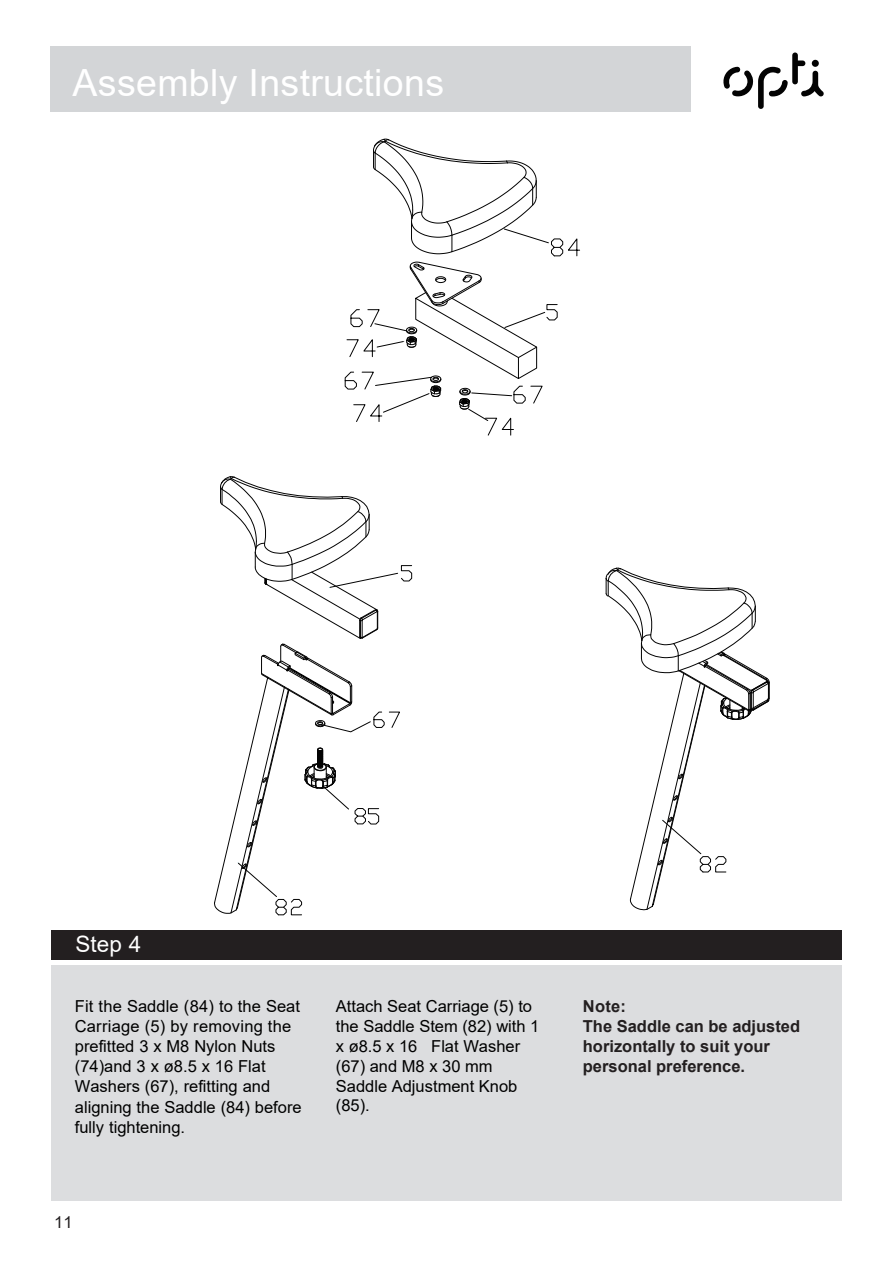
<style>
.page{position:relative;width:893px;height:1263px;background:#fff}
.page>*{position:absolute;margin:0;border:0;box-sizing:border-box;transform-origin:0 0}
.t1{font:37.5px "Arial";letter-spacing:.01em;color:#fff}
.t2{font:22.5px "Arial";color:#fff}
.t3{font:16.5px/20.1px "Arial";color:#000}
.t4{font:700 16.5px/19.8px "Arial";color:#231f20}
.t5{font:16.5px "Arial";color:#231f20}
</style>
<div class="page">
<div style="left:51px;top:930px;width:791px;height:29px;background:#231f20"></div>
<div style="left:51px;top:965px;width:791px;height:236px;background:#dcdddf"></div>
<svg style="left:605px;top:567px;width:165px;height:344px"></svg>
<svg style="left:214px;top:476px;width:198px;height:440px"></svg>
<svg style="left:345px;top:138px;width:235px;height:298px"></svg>
<div style="left:51px;top:46px;width:640px;height:66px;background:#d3d5d7"></div>
<svg style="left:723px;top:53px;width:101px;height:56px"></svg>
<h1 class="t1" style="left:73px;top:57px;width:373px">Assembly Instructions</h1>
<h2 class="t2" style="left:76px;top:929px;width:67px">Step 4</h2>
<p class="t3" style="left:75px;top:996px;width:228px">Fit the Saddle (84) to the Seat<br>Carriage (5) by removing the prefitted 3 x M8 Nylon Nuts (74)and 3 x ø8.5 x 16 Flat<br>Washers (67), refitting and aligning the Saddle (84) before fully tightening.</p>
<p class="t5" style="left:54px;top:1210px;width:20px">11</p>
<p class="t3" style="left:336px;top:996px;width:205px">Attach Seat Carriage (5) to the Saddle Stem (82) with 1 x ø8.5 x 16 Flat Washer (67) and M8 x 30 mm<br>Saddle Adjustment Knob (85).</p>
<p class="t4" style="left:583px;top:997px;width:219px">Note:<br>The Saddle can be adjusted horizontally to suit your personal preference.</p>
</div>
